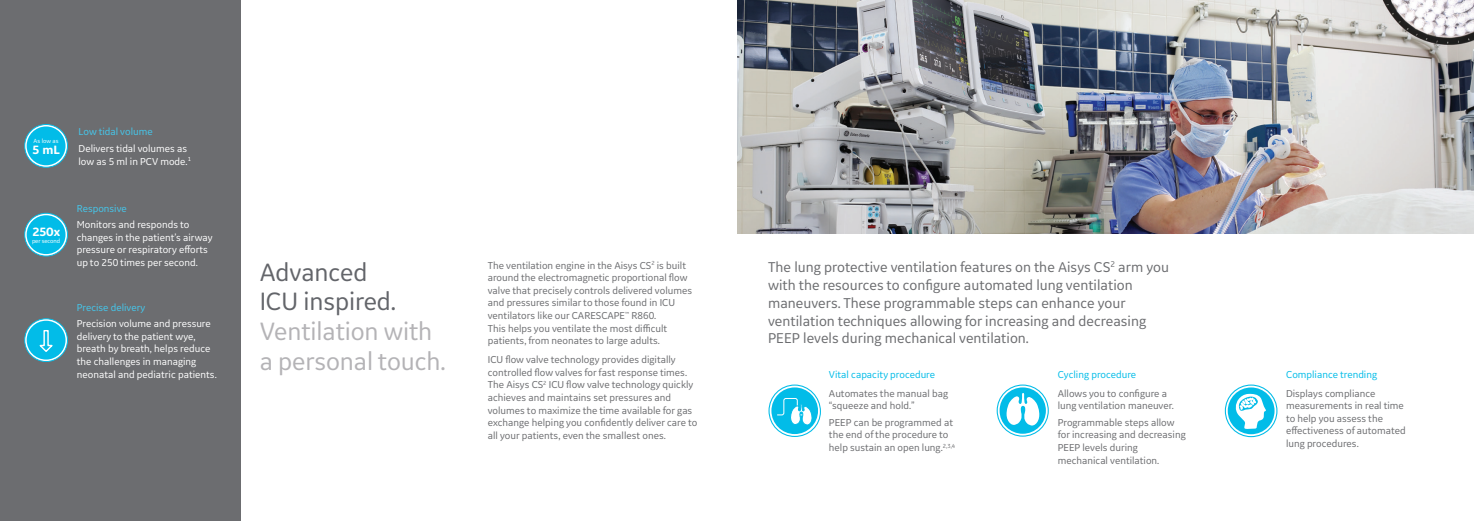
<style>
.page{position:relative;width:1474px;height:521px;background:#fff}
.page>*{position:absolute;margin:0;border:0;box-sizing:border-box;transform-origin:0 0}
.t1{font:26.25px "GE Inspira Sans";letter-spacing:-.005em;color:#b4b3b6}
.t2{font:26.25px "GE Inspira Sans";letter-spacing:-.005em;color:#63656a}
.t3{font:14.88px/17.8px "GE Inspira Sans";color:#6c6d70}
.t4{font:700 12.6px "GE Inspira Sans";letter-spacing:-.02em;color:#fff}
.t5{font:10.5px/12.6px "GE Inspira Sans";color:#6c6d70}
.t6{font:10.5px/12.6px "GE Inspira Sans";color:#fff}
.t7{font:10.5px "GE Inspira Sans";color:#02bce8}
.t8{font:10.5px "GE Inspira Sans";color:#45c7ec}
.t9{font:6.3px "GE Inspira Sans";letter-spacing:-.015em;color:#fff}
</style>
<div class="page">
<div style="left:0;top:0;width:241px;height:521px;background:#6c6d70"></div>
<svg style="left:25px;top:213px;width:42px;height:43px"></svg>
<div style="left:24px;top:213px;width:44px;height:43px;border:1px solid #02bce8;border-radius:50%"></div>
<div style="left:27px;top:215px;width:38px;height:39px;background:#02bce8;border-radius:50%"></div>
<svg style="left:25px;top:124px;width:42px;height:43px"></svg>
<div style="left:24px;top:124px;width:44px;height:44px;border:1px solid #02bce8;border-radius:50%"></div>
<div style="left:27px;top:126px;width:38px;height:39px;background:#02bce8;border-radius:50%"></div>
<svg style="left:25px;top:319px;width:42px;height:42px"></svg>
<div style="left:24px;top:318px;width:44px;height:44px;border:1px solid #02bce8;border-radius:50%"></div>
<div style="left:27px;top:321px;width:38px;height:38px;background:#02bce8;border-radius:50%"></div>
<svg style="left:39px;top:330px;width:14px;height:22px"></svg>
<img style="left:737px;top:0;width:736px;height:233px">
<div style="left:996px;top:384px;width:52px;height:53px;border:1px solid #02bce8;border-radius:50%"></div>
<div style="left:999px;top:387px;width:46px;height:47px;background:#02bce8;border-radius:50%"></div>
<svg style="left:1004px;top:393px;width:37px;height:36px"></svg>
<div style="left:1224px;top:384px;width:53px;height:53px;border:1px solid #02bce8;border-radius:50%"></div>
<div style="left:1227px;top:387px;width:47px;height:47px;background:#02bce8;border-radius:50%"></div>
<svg style="left:1234px;top:393px;width:31px;height:36px"></svg>
<div style="left:768px;top:384px;width:53px;height:53px;border:1px solid #02bce8;border-radius:50%"></div>
<div style="left:771px;top:387px;width:47px;height:47px;background:#02bce8;border-radius:50%"></div>
<svg style="left:776px;top:398px;width:38px;height:29px"></svg>
<p class="t9" style="left:33px;top:137px;width:27px">As low as</p>
<p class="t4" style="left:32px;top:142px;width:29px">5 mL</p>
<p class="t4" style="left:32px;top:224px;width:30px">250x</p>
<p class="t9" style="left:32px;top:237px;width:30px">per second</p>
<p class="t8" style="left:78px;top:125px;width:76px">Low tidal volume</p>
<p class="t6" style="left:78px;top:142px;width:114px">Delivers tidal volumes as low as 5 ml in PCV mode.<sup>1</sup></p>
<p class="t8" style="left:77px;top:201px;width:52px">Responsive</p>
<p class="t6" style="left:77px;top:218px;width:137px">Monitors and responds to changes in the patient’s airway pressure or respiratory efforts up to 250 times per second.</p>
<p class="t8" style="left:77px;top:301px;width:70px">Precise delivery</p>
<p class="t6" style="left:77px;top:317px;width:141px">Precision volume and pressure delivery to the patient wye, breath by breath, helps reduce the challenges in managing neonatal and pediatric patients.</p>
<p class="t2" style="left:260px;top:256px;width:109px">Advanced</p>
<p class="t2" style="left:260px;top:285px;width:138px">ICU inspired.</p>
<p class="t1" style="left:260px;top:315px;width:174px">Ventilation with</p>
<p class="t1" style="left:260px;top:345px;width:188px">a personal touch.</p>
<p class="t5" style="left:488px;top:258px;width:206px">The ventilation engine in the Aisys CS<sup>2</sup> is built around the electromagnetic proportional flow valve that precisely controls delivered volumes and pressures similar to those found in ICU ventilators like our CARESCAPE<sup>™</sup> R860.<br>This helps you ventilate the most difficult patients, from neonates to large adults.</p>
<p class="t5" style="left:488px;top:353px;width:211px">ICU flow valve technology provides digitally controlled flow valves for fast response times.<br>The Aisys CS<sup>2</sup> ICU flow valve technology quickly achieves and maintains set pressures and volumes to maximize the time available for gas exchange helping you confidently deliver care to all your patients, even the smallest ones.</p>
<p class="t3" style="left:768px;top:258px;width:402px">The lung protective ventilation features on the Aisys CS<sup>2</sup> arm you with the resources to configure automated lung ventilation maneuvers. These programmable steps can enhance your ventilation techniques allowing for increasing and decreasing PEEP levels during mechanical ventilation.</p>
<p class="t7" style="left:829px;top:368px;width:108px">Vital capacity procedure</p>
<p class="t5" style="left:829px;top:386px;width:121px">Automates the manual bag “squeeze and hold.”</p>
<p class="t5" style="left:829px;top:416px;width:128px">PEEP can be programmed at the end of the procedure to help sustain an open lung.<sup>2,3,4</sup></p>
<p class="t7" style="left:1057px;top:368px;width:80px">Cycling procedure</p>
<p class="t5" style="left:1057px;top:386px;width:118px">Allows you to configure a lung ventilation maneuver.</p>
<p class="t5" style="left:1057px;top:416px;width:129px">Programmable steps allow for increasing and decreasing<br>PEEP levels during mechanical ventilation.</p>
<p class="t7" style="left:1285px;top:368px;width:93px">Compliance trending</p>
<p class="t5" style="left:1285px;top:386px;width:121px">Displays compliance measurements in real time to help you assess the effectiveness of automated lung procedures.</p>
</div>
